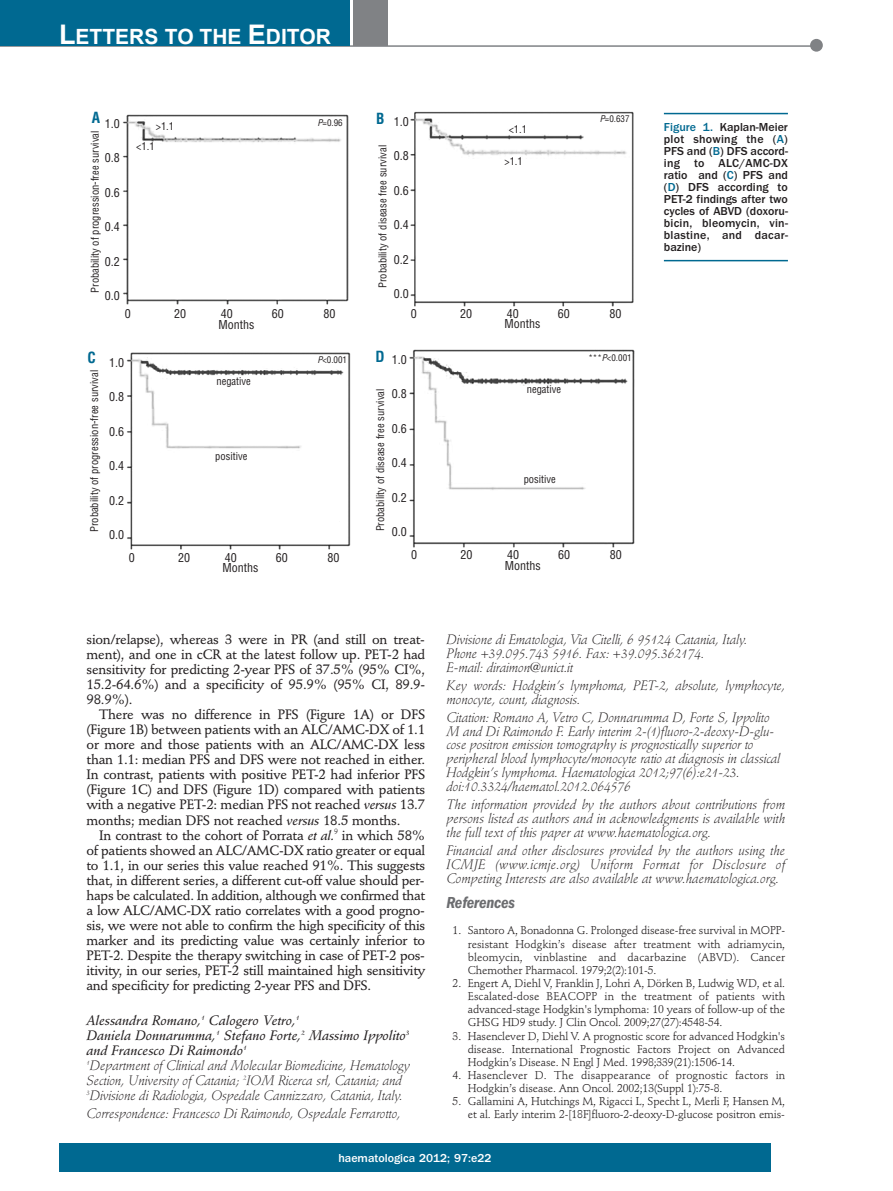
<style>
.page{position:relative;width:893px;height:1191px;background:#fff}
.page>*{position:absolute;margin:0;border:0;box-sizing:border-box;transform-origin:0 0}
.t1{font:700 21px "Arial";color:#fff}
.t2{font:italic 600 condensed 16.5px "Franklin Gothic";letter-spacing:-.015em;color:#6c6d70}
.t3{font:700 condensed 15px "Helvetica";color:#006991}
.t4{font:500 13.5px/15px "Stempel Schneidler";letter-spacing:-.015em;color:#231f20;text-align:justify}
.t5{font:italic 300 13.5px/13.8px "Stempel Schneidler";letter-spacing:-.005em;color:#231f20}
.t6{font:italic 13.5px/15px "Stempel Schneidler Med";color:#231f20}
.t7{font:500 12px/12px "Franklin Gothic";letter-spacing:.02em;color:#231f20;text-align:justify}
.t8{font:condensed 12px "Helvetica";color:#231f20}
.t9{font:500 12px "Franklin Gothic";color:#fff}
.t10{font:11.25px/13px "Stempel Schneidler";letter-spacing:-.01em;color:#231f20;text-align:justify}
.t11{font:condensed 10.5px "Helvetica";color:#231f20}
.t12{font:condensed 9px "Helvetica";color:#231f20}
.s1{font-size:27px}
.s2{font-style:italic}
.s3{color:#006991}
.s4{font-family:"Stempel Schneidler Med";font-weight:400;font-style:italic}
</style>
<div class="page">
<div style="left:59px;top:1143px;width:712px;height:28px;background:#006991"></div>
<hr style="left:0;top:45px;width:820px;height:2px;background:#808285">
<div style="left:810px;top:39px;width:13px;height:13px;background:#808285;border-radius:50%"></div>
<div style="left:354px;top:0;width:34px;height:45px;background:#808285"></div>
<div style="left:0;top:0;width:350px;height:45px;background:#006991"></div>
<img style="left:97px;top:111px;width:538px;height:439px">
<hr style="left:664px;top:113px;width:124px;height:1px;background:#006991">
<hr style="left:664px;top:260px;width:124px;height:1px;background:#006991">
<h1 class="t1" style="left:59px;top:25px;width:273px"><span class="s1">L</span>ETTERS TO THE <span class="s1">E</span>DITOR</h1>
<p class="t3" style="left:92px;top:109px;width:10px">A</p>
<p class="t3" style="left:376px;top:110px;width:10px">B</p>
<p class="t8" style="left:394px;top:115px;width:16px">1.0</p>
<p class="t8" style="left:394px;top:149px;width:16px">0.8</p>
<p class="t8" style="left:394px;top:184px;width:16px">0.6</p>
<p class="t8" style="left:394px;top:218px;width:16px">0.4</p>
<p class="t8" style="left:394px;top:253px;width:16px">0.2</p>
<p class="t8" style="left:394px;top:287px;width:16px">0.0</p>
<p class="t8" style="left:105px;top:117px;width:16px">1.0</p>
<p class="t8" style="left:105px;top:151px;width:16px">0.8</p>
<p class="t8" style="left:105px;top:186px;width:16px">0.6</p>
<p class="t8" style="left:105px;top:220px;width:16px">0.4</p>
<p class="t8" style="left:105px;top:255px;width:16px">0.2</p>
<p class="t8" style="left:105px;top:289px;width:16px">0.0</p>
<p class="t12" style="left:317px;top:118px;width:27px"><span class="s2">P</span>=0.96</p>
<p class="t11" style="left:156px;top:120px;width:20px">&gt;1.1</p>
<p class="t11" style="left:89px;top:293px;width:164px;rotate:-90deg">Probability of progression-free survival</p>
<p class="t11" style="left:136px;top:140px;width:20px">&lt;1.1</p>
<p class="t11" style="left:377px;top:288px;width:144px;rotate:-90deg">Probability of disease free survival</p>
<p class="t11" style="left:509px;top:123px;width:20px">&lt;1.1</p>
<p class="t11" style="left:504px;top:155px;width:20px">&gt;1.1</p>
<p class="t12" style="left:600px;top:114px;width:31px"><span class="s2">P</span>=0.637</p>
<p class="t8" style="left:125px;top:307px;width:7px">0</p>
<p class="t8" style="left:174px;top:307px;width:13px">20</p>
<p class="t8" style="left:221px;top:307px;width:13px">40</p>
<p class="t8" style="left:272px;top:307px;width:13px">60</p>
<p class="t8" style="left:323px;top:307px;width:13px">80</p>
<p class="t8" style="left:219px;top:318px;width:37px">Months</p>
<p class="t8" style="left:411px;top:307px;width:7px">0</p>
<p class="t8" style="left:460px;top:307px;width:13px">20</p>
<p class="t8" style="left:507px;top:307px;width:13px">40</p>
<p class="t8" style="left:558px;top:307px;width:13px">60</p>
<p class="t8" style="left:609px;top:307px;width:13px">80</p>
<p class="t8" style="left:505px;top:317px;width:37px">Months</p>
<p class="t3" style="left:87px;top:348px;width:10px">C</p>
<p class="t3" style="left:375px;top:348px;width:11px">D</p>
<p class="t8" style="left:392px;top:353px;width:16px">1.0</p>
<p class="t8" style="left:392px;top:387px;width:16px">0.8</p>
<p class="t8" style="left:392px;top:422px;width:16px">0.6</p>
<p class="t8" style="left:392px;top:456px;width:16px">0.4</p>
<p class="t8" style="left:392px;top:491px;width:16px">0.2</p>
<p class="t8" style="left:392px;top:525px;width:16px">0.0</p>
<p class="t12" style="left:317px;top:355px;width:31px"><span class="s2">P</span>&lt;0.001</p>
<p class="t8" style="left:109px;top:355px;width:16px">1.0</p>
<p class="t8" style="left:109px;top:390px;width:16px">0.8</p>
<p class="t8" style="left:109px;top:424px;width:16px">0.6</p>
<p class="t8" style="left:109px;top:459px;width:16px">0.4</p>
<p class="t8" style="left:109px;top:493px;width:16px">0.2</p>
<p class="t8" style="left:109px;top:528px;width:16px">0.0</p>
<p class="t11" style="left:88px;top:532px;width:164px;rotate:-90deg">Probability of progression-free survival</p>
<p class="t11" style="left:216px;top:375px;width:36px">negative</p>
<p class="t11" style="left:374px;top:531px;width:144px;rotate:-90deg">Probability of disease free survival</p>
<p class="t11" style="left:215px;top:450px;width:34px">positive</p>
<p class="t11" style="left:527px;top:383px;width:36px">negative</p>
<p class="t12" style="left:588px;top:352px;width:45px">***<span class="s2">P</span>&lt;0.001</p>
<p class="t11" style="left:524px;top:473px;width:34px">positive</p>
<p class="t8" style="left:129px;top:550px;width:7px">0</p>
<p class="t8" style="left:178px;top:550px;width:13px">20</p>
<p class="t8" style="left:225px;top:550px;width:13px">40</p>
<p class="t8" style="left:276px;top:550px;width:13px">60</p>
<p class="t8" style="left:327px;top:550px;width:13px">80</p>
<p class="t8" style="left:223px;top:561px;width:37px">Months</p>
<p class="t8" style="left:411px;top:548px;width:7px">0</p>
<p class="t8" style="left:460px;top:548px;width:13px">20</p>
<p class="t8" style="left:507px;top:548px;width:13px">40</p>
<p class="t8" style="left:558px;top:548px;width:13px">60</p>
<p class="t8" style="left:610px;top:548px;width:13px">80</p>
<p class="t8" style="left:505px;top:558px;width:37px">Months</p>
<p class="t7" style="left:664px;top:122px;width:126px"><span class="s3">Figure 1.</span> Kaplan-Meier plot showing the (<span class="s3">A</span>)<br>PFS and (<span class="s3">B</span>) DFS accord&shy;ing to ALC/AMC-DX ratio and (<span class="s3">C</span>) PFS and (<span class="s3">D</span>) DFS according to PET-2 findings after two cycles of ABVD (doxoru&shy;bicin, bleomycin, vin&shy;blastine, and dacar&shy;bazine)</p>
<p class="t4" style="left:87px;top:633px;width:340px">sion/relapse), whereas 3 were in PR (and still on treat&shy;ment), and one in cCR at the latest follow up. PET-2 had sensitivity for predicting 2-year PFS of 37.5% (95% CI%, 15.2-64.6%) and a specificity of 95.9% (95% CI, 89.9- 98.9%).</p>
<p class="t4" style="left:87px;top:708px;width:340px;text-indent:13px">There was no difference in PFS (Figure 1A) or DFS (Figure 1B) between patients with an ALC/AMC-DX of 1.1 or more and those patients with an ALC/AMC-DX less than 1.1: median PFS and DFS were not reached in either.<br>In contrast, patients with positive PET-2 had inferior PFS (Figure 1C) and DFS (Figure 1D) compared with patients with a negative PET-2: median PFS not reached <span class="s4">versus</span> 13.7 months; median DFS not reached <span class="s4">versus</span> 18.5 months.</p>
<p class="t4" style="left:87px;top:828px;width:340px;text-indent:13px">In contrast to the cohort of Porrata <span class="s4">et al.</span><sup>9</sup> in which 58% of patients showed an ALC/AMC-DX ratio greater or equal to 1.1, in our series this value reached 91%. This suggests that, in different series, a different cut-off value should per&shy;haps be calculated. In addition, although we confirmed that a low ALC/AMC-DX ratio correlates with a good progno&shy;sis, we were not able to confirm the high specificity of this marker and its predicting value was certainly inferior to PET-2. Despite the therapy switching in case of PET-2 pos&shy;itivity, in our series, PET-2 still maintained high sensitivity and specificity for predicting 2-year PFS and DFS.</p>
<p class="t6" style="left:87px;top:1013px;width:325px">Alessandra Romano,<sup>1</sup> Calogero Vetro,<sup>1<br></sup>Daniela Donnarumma,<sup>1</sup> Stefano Forte,<sup>2</sup> Massimo Ippolito<sup>3 </sup>and Francesco Di Raimondo<sup>1</sup></p>
<p class="t5" style="left:87px;top:1059px;width:325px;line-height:15px"><sup>1</sup>Department of Clinical and Molecular Biomedicine, Hematology<br>Section, University of Catania; <sup>2</sup>IOM Ricerca srl, Catania; and<br><sup>3</sup>Divisione di Radiologia, Ospedale Cannizzaro, Catania, Italy.</p>
<p class="t5" style="left:87px;top:1107px;width:315px">Correspondence: Francesco Di Raimondo, Ospedale Ferrarotto,</p>
<p class="t5" style="left:446px;top:633px;width:303px">Divisione di Ematologia, Via Citelli, 6 95124 Catania, Italy.<br>Phone +39.095.743 5916. Fax: +39.095.362174.<br>E-mail: diraimon@unict.it</p>
<p class="t5" style="left:446px;top:679px;width:340px">Key words: Hodgkin’s lymphoma, PET-2, absolute, lymphocyte, monocyte, count, diagnosis.</p>
<p class="t5" style="left:446px;top:711px;width:335px">Citation: Romano A, Vetro C, Donnarumma D, Forte S, Ippolito M and Di Raimondo F. Early interim 2-(1)fluoro-2-deoxy-D-glu&shy;cose positron emission tomography is prognostically superior to peripheral blood lymphocyte/monocyte ratio at diagnosis in classical Hodgkin’s lymphoma. Haematologica 2012;97(6):e21-23. doi:10.3324/haematol.2012.064576</p>
<p class="t5" style="left:446px;top:799px;width:340px;text-align:justify">The information provided by the authors about contributions from persons listed as authors and in acknowledgments is available with the full text of this paper at www.haematologica.org.</p>
<p class="t5" style="left:446px;top:845px;width:340px;text-align:justify">Financial and other disclosures provided by the authors using the ICMJE (www.icmje.org) Uniform Format for Disclosure of Competing Interests are also available at www.haematologica.org.</p>
<p class="t2" style="left:446px;top:896px;width:70px">References</p>
<p class="t10" style="left:468px;top:925px;width:319px;text-indent:-15px">1. Santoro A, Bonadonna G. Prolonged disease-free survival in MOPP&shy;resistant Hodgkin’s disease after treatment with adriamycin, bleomycin, vinblastine and dacarbazine (ABVD). Cancer Chemother Pharmacol. 1979;2(2):101-5.</p>
<p class="t10" style="left:468px;top:977px;width:319px;text-indent:-15px">2. Engert A, Diehl V, Franklin J, Lohri A, Dörken B, Ludwig WD, et al.<br>Escalated-dose BEACOPP in the treatment of patients with advanced-stage Hodgkin's lymphoma: 10 years of follow-up of the GHSG HD9 study. J Clin Oncol. 2009;27(27):4548-54.</p>
<p class="t10" style="left:468px;top:1030px;width:319px;text-indent:-15px">3. Hasenclever D, Diehl V. A prognostic score for advanced Hodgkin's disease. International Prognostic Factors Project on Advanced Hodgkin’s Disease. N Engl J Med. 1998;339(21):1506-14.</p>
<p class="t10" style="left:468px;top:1069px;width:319px;text-indent:-15px">4. Hasenclever D. The disappearance of prognostic factors in<br>Hodgkin’s disease. Ann Oncol. 2002;13(Suppl 1):75-8.</p>
<p class="t10" style="left:453px;top:1095px;width:334px;text-align:right">5. Gallamini A, Hutchings M, Rigacci L, Specht L, Merli F, Hansen M, et al. Early interim 2-[18F]fluoro-2-deoxy-D-glucose positron emis-</p>
<p class="t9" style="left:338px;top:1154px;width:155px">haematologica 2012; 97:e22</p>
</div>
